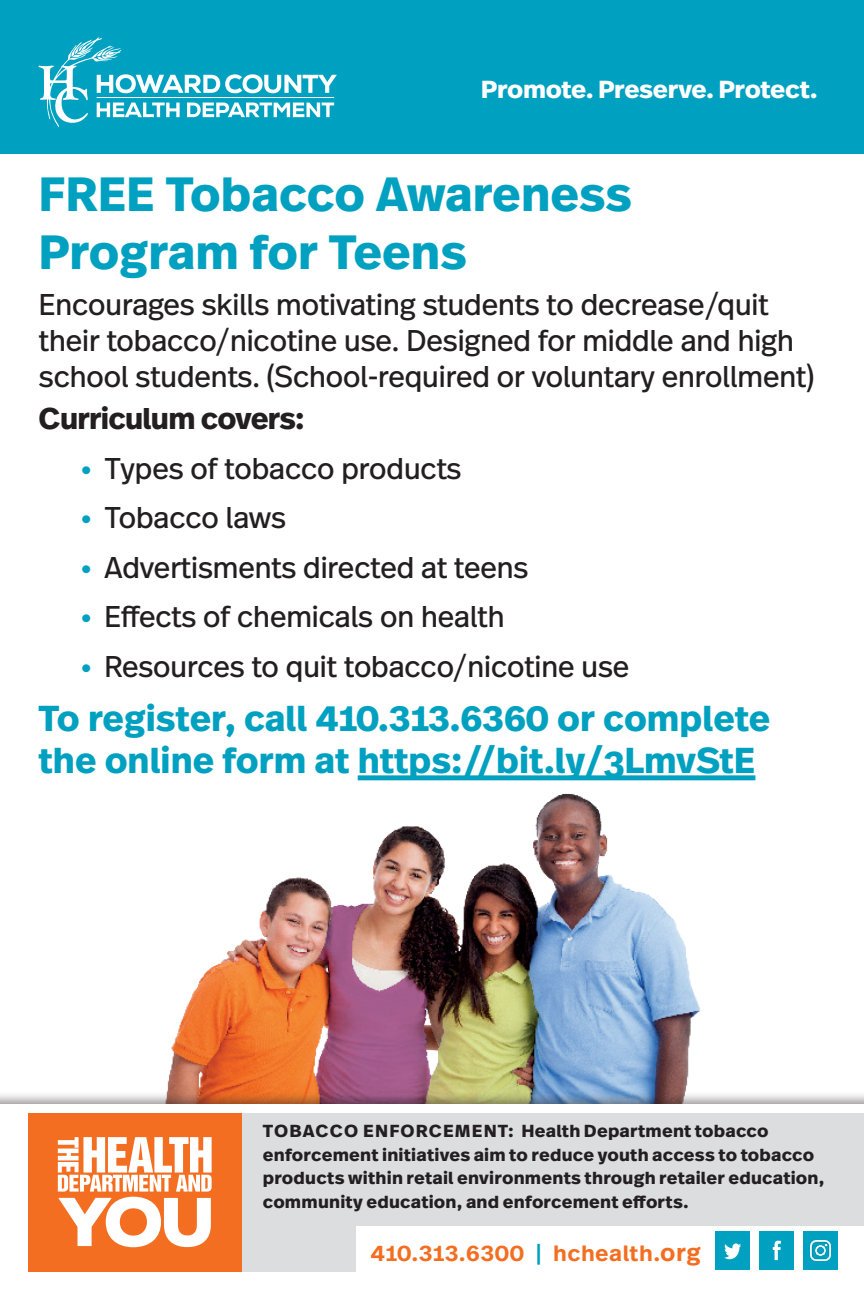
<style>
.page{position:relative;width:864px;height:1296px;background:#fff}
.page>*{position:absolute;margin:0;border:0;box-sizing:border-box;transform-origin:0 0}
.t1{font:700 48px/57.6px "Real Text OT";color:#00a1c0}
.t2{font:700 36px/42px "Real Text OT";color:#00a1c0}
.t3{font:30px/36px "Real Text OT";letter-spacing:-.025em;color:#231f20}
.t4{font:700 30px "Real Text OT";letter-spacing:-.025em;color:#231f20}
.t5{font:700 24.6px "Real Text OT";letter-spacing:-.015em;color:#fff}
.t6{font:600 22.2px "Real Text OT";letter-spacing:.02em;color:#f36e21}
.HCHD_bar_categories{font:700 17.4px/23.4px "Real Text OT";letter-spacing:.01em;color:#231f20}
.s1{font-weight:700;color:#00a1c0}
.s2{color:#00a1c0}
.s3{font-size:24.6px}
</style>
<div class="page">
<img style="left:167px;top:775px;width:544px;height:316px">
<div style="left:358px;top:775px;width:397px;height:5px;background:#00a1c0"></div>
<div style="left:0;top:1091px;width:864px;height:205px;background:#231f20;opacity:.45"></div>
<div style="left:0;top:1104px;width:864px;height:192px;background:#fff"></div>
<div style="left:28px;top:1113px;width:836px;height:158px;background:#dcdddf"></div>
<div style="left:28px;top:1113px;width:213px;height:158px;background:#f36e21"></div>
<svg style="left:58px;top:1137px;width:154px;height:110px"></svg>
<div style="left:356px;top:1226px;width:508px;height:70px;background:#fff"></div>
<div style="left:716px;top:1231px;width:34px;height:39px;background:#00a1c0"></div>
<svg style="left:724px;top:1243px;width:17px;height:16px"></svg>
<div style="left:760px;top:1231px;width:34px;height:39px;background:#00a1c0"></div>
<svg style="left:773px;top:1241px;width:8px;height:19px"></svg>
<div style="left:0;top:0;width:864px;height:153px;background:#00a1c0"></div>
<svg style="left:38px;top:37px;width:299px;height:90px"></svg>
<hr style="left:97px;top:97px;width:237px;height:1px;background:#fff">
<div style="left:804px;top:1231px;width:34px;height:39px;background:#00a1c0"></div>
<img style="left:811px;top:1240px;width:20px;height:20px">
<p class="t5" style="left:481px;top:73px;width:339px">Promote. Preserve. Protect.</p>
<p class="t1" style="left:39px;top:166px;width:595px">FREE Tobacco Awareness<br>Program for Teens</p>
<p class="t3" style="left:39px;top:287px;width:777px">Encourages skills motivating students to decrease/quit their tobacco/nicotine use. Designed for middle and high school students. (School-required or voluntary enrollment)</p>
<p class="t4" style="left:39px;top:399px;width:267px">Curriculum covers:</p>
<p class="t3" style="left:81px;top:451px;width:383px"><span class="s1">•</span> Types of tobacco products</p>
<p class="t3" style="left:81px;top:500px;width:207px"><span class="s1">•</span> Tobacco laws</p>
<p class="t3" style="left:81px;top:550px;width:450px"><span class="s1">•</span> Advertisments directed at teens</p>
<p class="t3" style="left:81px;top:599px;width:426px"><span class="s1">•</span> Effects of chemicals on health</p>
<p class="t3" style="left:81px;top:649px;width:551px"><span class="s1">•</span> Resources to quit tobacco/nicotine use</p>
<p class="t2" style="left:39px;top:698px;width:733px">To register, call 410.313.6360 or complete the online form at https://bit.ly/3LmvStE</p>
<p class="HCHD_bar_categories" style="left:263px;top:1120px;width:563px">TOBACCO ENFORCEMENT: Health Department tobacco enforcement initiatives aim to reduce youth access to tobacco products within retail environments through retailer education, community education, and enforcement efforts.</p>
<p class="t6" style="left:370px;top:1239px;width:332px">410.313.6300 <span class="s2">|</span> hchealth.<span class="s3">org</span></p>
</div>
